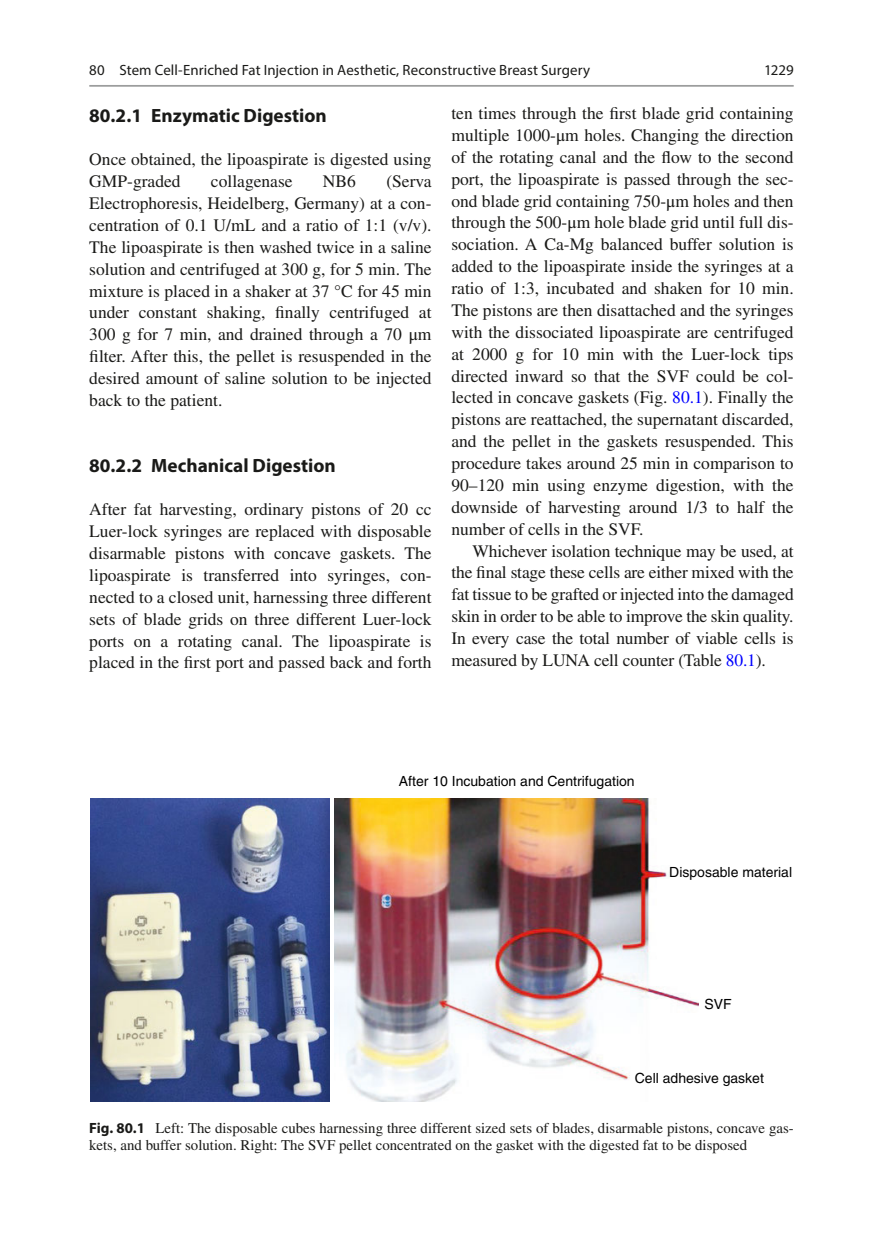
<style>
.page{position:relative;width:883px;height:1260px;background:#fff}
.page>*{position:absolute;margin:0;border:0;box-sizing:border-box;transform-origin:0 0}
.t1{font:700 19.25px "Myriad Pro";color:#1a1a18}
.t2{font:17.5px/21.9px "Times LT Std";color:#1a1a18;text-align:justify}
.t3{font:14.88px/17.5px "Times LT Std";color:#1a1a18}
.t4{font:14.88px "Myriad Pro Regular 3";letter-spacing:.005em;color:#1a1a18}
.t5{font:14.88px "Myriad Pro";color:#1a1a18}
.t6{font:14px "Helvetica";color:#000}
.s1{font-family:"STIX General"}
.s2{color:#00f}
.s3{font-family:"Myriad Pro";font-weight:700}
</style>
<div class="page">
<img style="left:335px;top:798px;width:364px;height:303px">
<img style="left:91px;top:798px;width:239px;height:303px">
<hr style="left:89px;top:85px;width:705px;height:2px;background:#9c9d9d">
<p class="t4" style="left:89px;top:61px;width:502px">80 Stem Cell-Enriched Fat Injection in Aesthetic, Reconstructive Breast Surgery</p>
<p class="t5" style="left:764px;top:61px;width:31px">1229</p>
<p class="t1" style="left:89px;top:102px;width:239px">80.2.1 Enzymatic Digestion</p>
<p class="t2" style="left:89px;top:148px;width:344px">Once obtained, the lipoaspirate is digested using<br>GMP-graded</p>
<p class="t2" style="left:211px;top:170px;width:83px">collagenase</p>
<p class="t2" style="left:323px;top:170px;width:35px">NB6</p>
<p class="t2" style="left:89px;top:170px;width:344px;text-indent:297px">(Serva Electrophoresis, Heidelberg, Germany) at a con&shy;centration of 0.1 U/mL and a ratio of 1:1 (v/v).<br>The lipoaspirate is then washed twice in a saline solution and centrifuged at 300 g, for 5 min. The mixture is placed in a shaker at 37 °C for 45 min under constant shaking, finally centrifuged at 300 g for 7 min, and drained through a 70 <span class="s1">μ</span>m filter. After this, the pellet is resuspended in the desired amount of saline solution to be injected back to the patient.</p>
<p class="t1" style="left:89px;top:452px;width:248px">80.2.2 Mechanical Digestion</p>
<p class="t2" style="left:89px;top:498px;width:344px">After fat harvesting, ordinary pistons of 20 cc Luer-lock syringes are replaced with disposable disarmable pistons with concave gaskets. The lipoaspirate is transferred into syringes, con&shy;nected to a closed unit, harnessing three different sets of blade grids on three different Luer-lock ports on a rotating canal. The lipoaspirate is placed in the first port and passed back and forth</p>
<p class="t2" style="left:451px;top:102px;width:344px">ten times through the first blade grid containing multiple 1000-<span class="s1">μ</span>m holes. Changing the direction of the rotating canal and the flow to the second port, the lipoaspirate is passed through the sec&shy;ond blade grid containing 750-<span class="s1">μ</span>m holes and then through the 500-<span class="s1">μ</span>m hole blade grid until full dis&shy;sociation. A Ca-Mg balanced buffer solution is added to the lipoaspirate inside the syringes at a ratio of 1:3, incubated and shaken for 10 min.<br>The pistons are then disattached and the syringes with the dissociated lipoaspirate are centrifuged at 2000 g for 10 min with the Luer-lock tips directed inward so that the SVF could be col&shy;lected in concave gaskets (Fig. <span class="s2">80.1</span>). Finally the pistons are reattached, the supernatant discarded, and the pellet in the gaskets resuspended. This procedure takes around 25 min in comparison to 90–120 min using enzyme digestion, with the downside of harvesting around 1/3 to half the number of cells in the SVF.</p>
<p class="t2" style="left:451px;top:540px;width:344px;text-indent:21px">Whichever isolation technique may be used, at the final stage these cells are either mixed with the fat tissue to be grafted or injected into the damaged skin in order to be able to improve the skin quality.<br>In every case the total number of viable cells is measured by LUNA cell counter (Table <span class="s2">80.1</span>).</p>
<p class="t6" style="left:399px;top:773px;width:237px">After 10 Incubation and Centrifugation</p>
<p class="t6" style="left:669px;top:864px;width:124px">Disposable material</p>
<p class="t6" style="left:705px;top:996px;width:29px">SVF</p>
<p class="t6" style="left:635px;top:1070px;width:131px">Cell adhesive gasket</p>
<p class="t3" style="left:89px;top:1119px;width:706px"><span class="s3">Fig. 80.1</span> Left: The disposable cubes harnessing three different sized sets of blades, disarmable pistons, concave gas&shy;kets, and buffer solution. Right: The SVF pellet concentrated on the gasket with the digested fat to be disposed</p>
</div>
